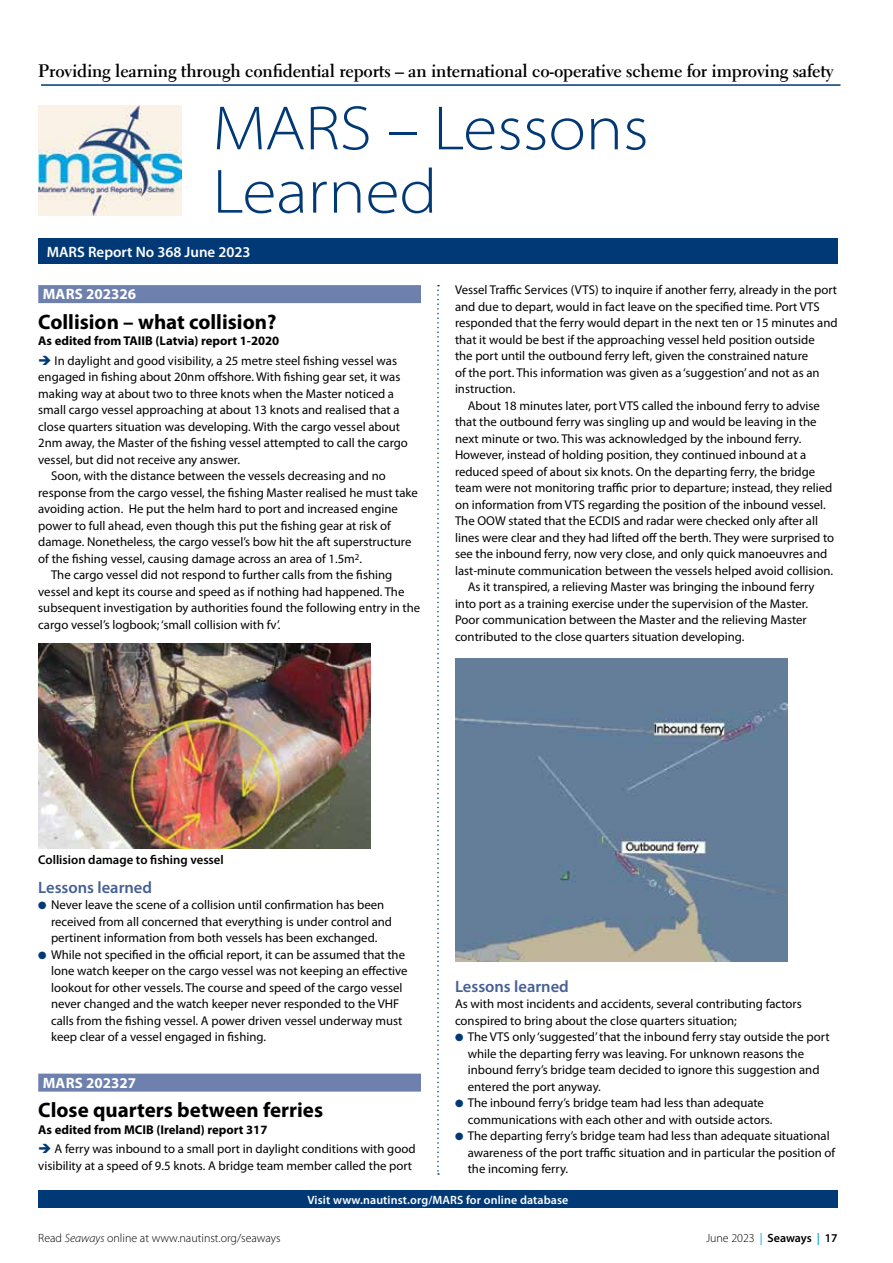
<style>
.page{position:relative;width:893px;height:1263px;background:#fff}
.page>*{position:absolute;margin:0;border:0;box-sizing:border-box;transform-origin:0 0}
.t1{font:300 semi-expanded 63px/63.3px "Myriad Pro";color:#003976}
.t2{font:700 21px "Myriad Pro";color:#000}
.t3{font:700 18px "Electra LT Std";letter-spacing:-.01em;color:#000}
.t4{font:600 16.5px "Myriad Pro";color:#455f95}
.t5{font:600 15px "Myriad Pro";color:#fff}
.t6{font:700 15px "Myriad Pro";color:#fff}
.t7{font:12.75px/16.5px "Myriad Pro";color:#000}
.t8{font:700 12.75px "Myriad Pro";color:#000}
.t9{font:600 12.75px "Myriad Pro";color:#000}
.t10{font:300 12px "Myriad Pro";color:#000}
.t11{font:600 12px "Myriad Pro";letter-spacing:.01em;color:#fff}
.t12{font:600 12px "Myriad Pro";letter-spacing:-.005em;color:#000}
.s1{color:#003976}
.s2{font-style:italic}
.s3{font-weight:300}
.s4{font-weight:400;color:#00a4e3}
.s5{color:#00a4e3}
</style>
<div class="page">
<hr style="left:41px;top:84px;width:799px;height:2px;background:#003976">
<img style="left:38px;top:105px;width:144px;height:110px">
<div style="left:38px;top:238px;width:800px;height:26px;background:#003976"></div>
<svg style="left:437px;top:285px;width:2px;height:890px"></svg>
<div style="left:38px;top:1191px;width:800px;height:17px;background:#003976"></div>
<div style="left:38px;top:285px;width:383px;height:18px;background:#6e80ad"></div>
<img style="left:38px;top:643px;width:333px;height:205px">
<div style="left:38px;top:1073px;width:383px;height:18px;background:#6e80ad"></div>
<img style="left:455px;top:658px;width:332px;height:304px">
<h3 class="t3" style="left:38px;top:59px;width:797px">Providing learning through confidential reports – an international co-operative scheme for improving safety</h3>
<h1 class="t1" style="left:213px;top:97px;width:438px">MARS – Lessons<br>Learned</h1>
<p class="t5" style="left:47px;top:242px;width:205px">MARS Report No 368 June 2023</p>
<p class="t6" style="left:43px;top:284px;width:95px">MARS 202326</p>
<h2 class="t2" style="left:38px;top:308px;width:240px">Collision – what collision?</h2>
<p class="t8" style="left:38px;top:333px;width:243px">As edited from TAIIB (Latvia) report 1-2020</p>
<p class="t7" style="left:38px;top:352px;width:360px"><span class="s1">➔</span> In daylight and good visibility, a 25 metre steel fishing vessel was</p>
<p class="t7" style="left:38px;top:368px;width:364px">engaged in fishing about 20nm offshore. With fishing gear set, it was</p>
<p class="t7" style="left:38px;top:385px;width:357px">making way at about two to three knots when the Master noticed a</p>
<p class="t7" style="left:38px;top:401px;width:363px">small cargo vessel approaching at about 13 knots and realised that a</p>
<p class="t7" style="left:38px;top:418px;width:363px">close quarters situation was developing. With the cargo vessel about</p>
<p class="t7" style="left:38px;top:434px;width:371px">2nm away, the Master of the fishing vessel attempted to call the cargo</p>
<p class="t7" style="left:38px;top:451px;width:203px">vessel, but did not receive any answer.</p>
<p class="t7" style="left:51px;top:467px;width:336px">Soon, with the distance between the vessels decreasing and no</p>
<p class="t7" style="left:38px;top:484px;width:381px">response from the cargo vessel, the fishing Master realised he must take</p>
<p class="t7" style="left:38px;top:500px;width:361px">avoiding action. He put the helm hard to port and increased engine</p>
<p class="t7" style="left:38px;top:517px;width:354px">power to full ahead, even though this put the fishing gear at risk of</p>
<p class="t7" style="left:38px;top:533px;width:375px">damage. Nonetheless, the cargo vessel’s bow hit the aft superstructure</p>
<p class="t7" style="left:38px;top:550px;width:325px">of the fishing vessel, causing damage across an area of 1.5m<sup>2</sup>.</p>
<p class="t7" style="left:51px;top:566px;width:343px">The cargo vessel did not respond to further calls from the fishing</p>
<p class="t7" style="left:38px;top:583px;width:368px">vessel and kept its course and speed as if nothing had happened. The</p>
<p class="t7" style="left:38px;top:599px;width:383px">subsequent investigation by authorities found the following entry in the</p>
<p class="t7" style="left:38px;top:616px;width:244px">cargo vessel’s logbook; ‘small collision with fv’.</p>
<p class="t7" style="left:455px;top:282px;width:384px">Vessel Traffic Services (VTS) to inquire if another ferry, already in the port and due to depart, would in fact leave on the specified time. Port VTS responded that the ferry would depart in the next ten or 15 minutes and that it would be best if the approaching vessel held position outside<br>the port until the outbound ferry left, given the constrained nature<br>of the port. This information was given as a ‘suggestion’ and not as an instruction.</p>
<p class="t7" style="left:468px;top:397px;width:354px">About 18 minutes later, port VTS called the inbound ferry to advise</p>
<p class="t7" style="left:455px;top:414px;width:363px">that the outbound ferry was singling up and would be leaving in the</p>
<p class="t7" style="left:455px;top:430px;width:348px">next minute or two. This was acknowledged by the inbound ferry.</p>
<p class="t7" style="left:455px;top:447px;width:353px">However, instead of holding position, they continued inbound at a</p>
<p class="t7" style="left:455px;top:463px;width:362px">reduced speed of about six knots. On the departing ferry, the bridge</p>
<p class="t7" style="left:455px;top:480px;width:379px">team were not monitoring traffic prior to departure; instead, they relied</p>
<p class="t7" style="left:455px;top:496px;width:372px">on information from VTS regarding the position of the inbound vessel.</p>
<p class="t7" style="left:455px;top:513px;width:365px">The OOW stated that the ECDIS and radar were checked only after all</p>
<p class="t7" style="left:455px;top:529px;width:381px">lines were clear and they had lifted off the berth. They were surprised to</p>
<p class="t7" style="left:455px;top:546px;width:374px">see the inbound ferry, now very close, and only quick manoeuvres and</p>
<p class="t7" style="left:455px;top:562px;width:380px">last-minute communication between the vessels helped avoid collision.</p>
<p class="t7" style="left:468px;top:579px;width:348px">As it transpired, a relieving Master was bringing the inbound ferry</p>
<p class="t7" style="left:455px;top:595px;width:355px">into port as a training exercise under the supervision of the Master.</p>
<p class="t7" style="left:455px;top:612px;width:353px">Poor communication between the Master and the relieving Master</p>
<p class="t7" style="left:455px;top:628px;width:291px">contributed to the close quarters situation developing.</p>
<p class="t9" style="left:38px;top:851px;width:187px">Collision damage to fishing vessel</p>
<p class="t4" style="left:38px;top:876px;width:115px">Lessons learned</p>
<p class="t7" style="left:51px;top:896px;width:343px;text-indent:-13px"><span class="s1">●</span> Never leave the scene of a collision until confirmation has been received from all concerned that everything is under control and pertinent information from both vessels has been exchanged.</p>
<p class="t7" style="left:51px;top:946px;width:358px;text-indent:-13px"><span class="s1">●</span> While not specified in the official report, it can be assumed that the lone watch keeper on the cargo vessel was not keeping an effective lookout for other vessels. The course and speed of the cargo vessel never changed and the watch keeper never responded to the VHF calls from the fishing vessel. A power driven vessel underway must keep clear of a vessel engaged in fishing.</p>
<p class="t6" style="left:43px;top:1073px;width:95px">MARS 202327</p>
<h2 class="t2" style="left:38px;top:1096px;width:286px">Close quarters between ferries</h2>
<p class="t8" style="left:38px;top:1121px;width:231px">As edited from MCIB (Ireland) report 317</p>
<p class="t7" style="left:38px;top:1140px;width:379px"><span class="s1">➔</span> A ferry was inbound to a small port in daylight conditions with good visibility at a speed of 9.5 knots. A bridge team member called the port</p>
<p class="t4" style="left:455px;top:975px;width:115px">Lessons learned</p>
<p class="t7" style="left:455px;top:995px;width:348px">As with most incidents and accidents, several contributing factors conspired to bring about the close quarters situation;</p>
<p class="t7" style="left:468px;top:1028px;width:363px;text-indent:-13px"><span class="s1">●</span> The VTS only ‘suggested’ that the inbound ferry stay outside the port while the departing ferry was leaving. For unknown reasons the inbound ferry’s bridge team decided to ignore this suggestion and entered the port anyway.</p>
<p class="t7" style="left:468px;top:1094px;width:306px;text-indent:-13px"><span class="s1">●</span> The inbound ferry’s bridge team had less than adequate communications with each other and with outside actors.</p>
<p class="t7" style="left:468px;top:1127px;width:369px;text-indent:-13px"><span class="s1">●</span> The departing ferry’s bridge team had less than adequate situational awareness of the port traffic situation and in particular the position of the incoming ferry.</p>
<p class="t11" style="left:307px;top:1192px;width:262px">Visit www.nautinst.org/MARS for online database</p>
<p class="t10" style="left:38px;top:1231px;width:244px">Read <span class="s2">Seaways</span> online at www.nautinst.org/seaways</p>
<p class="t12" style="left:706px;top:1230px;width:133px"><span class="s3">June 2023</span> <span class="s4">|</span> Seaways <span class="s5">|</span> 17</p>
</div>
